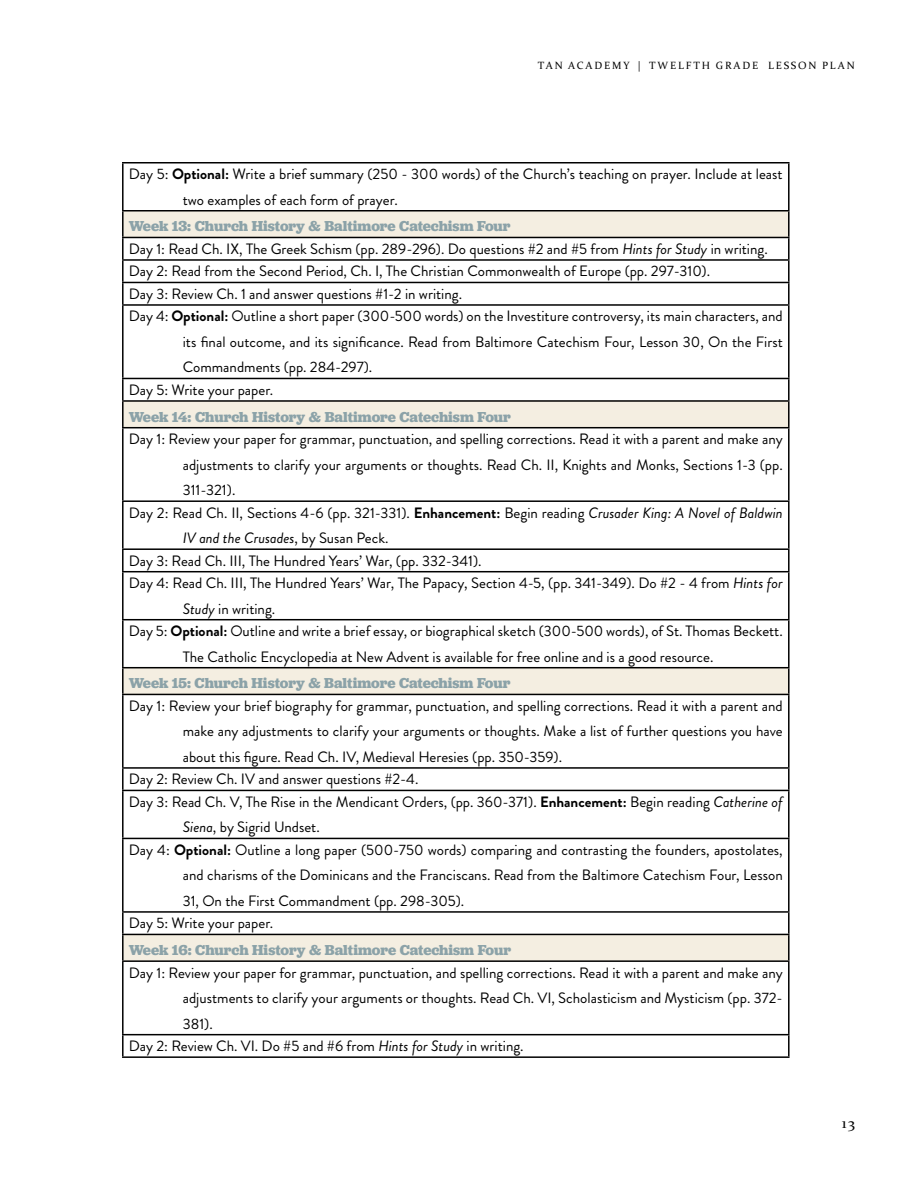
<style>
.page{position:relative;width:918px;height:1188px;background:#fff}
.page>*{position:absolute;margin:0;border:0;box-sizing:border-box;transform-origin:0 0}
.t1{font:15px/25.5px "Brandon Grotesque";color:#000}
.t2{font:700 15px "Jubilat";letter-spacing:-.005em;color:#8ba2a8}
.t3{font:15px "Constantia";color:#000}
.t4{font:10.5px "Constantia";letter-spacing:.18em;color:#000}
.s1{font-weight:700}
.s2{font-style:italic}
</style>
<div class="page">
<svg style="left:124px;top:212px;width:664px;height:748px;fill:#f4eee1"></svg>
<hr style="left:122px;top:162px;width:668px;height:2px;background:#000">
<hr style="left:122px;top:164px;width:2px;height:46px;background:#000">
<hr style="left:788px;top:164px;width:2px;height:46px;background:#000">
<hr style="left:122px;top:238px;width:2px;height:21px;background:#000">
<hr style="left:788px;top:238px;width:2px;height:21px;background:#000">
<hr style="left:122px;top:259px;width:668px;height:2px;background:#000">
<hr style="left:122px;top:261px;width:2px;height:21px;background:#000">
<hr style="left:788px;top:261px;width:2px;height:21px;background:#000">
<hr style="left:122px;top:282px;width:668px;height:1px;background:#000">
<hr style="left:122px;top:283px;width:2px;height:21px;background:#000">
<hr style="left:788px;top:283px;width:2px;height:21px;background:#000">
<hr style="left:122px;top:304px;width:668px;height:2px;background:#000">
<hr style="left:122px;top:306px;width:2px;height:72px;background:#000">
<hr style="left:788px;top:306px;width:2px;height:72px;background:#000">
<hr style="left:122px;top:378px;width:668px;height:1px;background:#000">
<hr style="left:122px;top:379px;width:2px;height:21px;background:#000">
<hr style="left:788px;top:379px;width:2px;height:21px;background:#000">
<hr style="left:122px;top:428px;width:2px;height:72px;background:#000">
<hr style="left:788px;top:428px;width:2px;height:72px;background:#000">
<hr style="left:122px;top:500px;width:668px;height:2px;background:#000">
<hr style="left:122px;top:502px;width:2px;height:46px;background:#000">
<hr style="left:788px;top:502px;width:2px;height:46px;background:#000">
<hr style="left:122px;top:548px;width:668px;height:2px;background:#000">
<hr style="left:122px;top:550px;width:2px;height:21px;background:#000">
<hr style="left:788px;top:550px;width:2px;height:21px;background:#000">
<hr style="left:122px;top:571px;width:668px;height:1px;background:#000">
<hr style="left:122px;top:572px;width:2px;height:47px;background:#000">
<hr style="left:788px;top:572px;width:2px;height:47px;background:#000">
<hr style="left:122px;top:619px;width:668px;height:1px;background:#000">
<hr style="left:122px;top:620px;width:2px;height:47px;background:#000">
<hr style="left:788px;top:620px;width:2px;height:47px;background:#000">
<hr style="left:122px;top:695px;width:2px;height:72px;background:#000">
<hr style="left:788px;top:695px;width:2px;height:72px;background:#000">
<hr style="left:122px;top:767px;width:668px;height:2px;background:#000">
<hr style="left:122px;top:769px;width:2px;height:21px;background:#000">
<hr style="left:788px;top:769px;width:2px;height:21px;background:#000">
<hr style="left:122px;top:790px;width:668px;height:1px;background:#000">
<hr style="left:122px;top:791px;width:2px;height:47px;background:#000">
<hr style="left:788px;top:791px;width:2px;height:47px;background:#000">
<hr style="left:122px;top:838px;width:668px;height:1px;background:#000">
<hr style="left:122px;top:839px;width:2px;height:72px;background:#000">
<hr style="left:788px;top:839px;width:2px;height:72px;background:#000">
<hr style="left:122px;top:911px;width:668px;height:2px;background:#000">
<hr style="left:122px;top:913px;width:2px;height:21px;background:#000">
<hr style="left:788px;top:913px;width:2px;height:21px;background:#000">
<hr style="left:122px;top:962px;width:2px;height:72px;background:#000">
<hr style="left:788px;top:962px;width:2px;height:72px;background:#000">
<hr style="left:122px;top:1034px;width:668px;height:1px;background:#000">
<hr style="left:122px;top:1035px;width:2px;height:21px;background:#000">
<hr style="left:788px;top:1035px;width:2px;height:21px;background:#000">
<hr style="left:122px;top:1056px;width:668px;height:2px;background:#000">
<hr style="left:122px;top:210px;width:668px;height:2px;background:#000">
<hr style="left:122px;top:211px;width:2px;height:26px;background:#000">
<hr style="left:788px;top:211px;width:2px;height:26px;background:#000">
<hr style="left:122px;top:237px;width:668px;height:1px;background:#000">
<hr style="left:122px;top:400px;width:668px;height:2px;background:#000">
<hr style="left:122px;top:402px;width:2px;height:25px;background:#000">
<hr style="left:788px;top:402px;width:2px;height:25px;background:#000">
<hr style="left:122px;top:427px;width:668px;height:1px;background:#000">
<hr style="left:122px;top:667px;width:668px;height:1px;background:#000">
<hr style="left:122px;top:668px;width:2px;height:26px;background:#000">
<hr style="left:788px;top:668px;width:2px;height:26px;background:#000">
<hr style="left:122px;top:694px;width:668px;height:1px;background:#000">
<hr style="left:122px;top:934px;width:668px;height:1px;background:#000">
<hr style="left:122px;top:935px;width:2px;height:25px;background:#000">
<hr style="left:788px;top:935px;width:2px;height:25px;background:#000">
<hr style="left:122px;top:960px;width:668px;height:2px;background:#000">
<div style="left:129px;top:243px;width:654px;height:15px;background:#fff"></div>
<div style="left:129px;top:266px;width:654px;height:15px;background:#fff"></div>
<div style="left:129px;top:288px;width:654px;height:15px;background:#fff"></div>
<div style="left:129px;top:311px;width:654px;height:66px;background:#fff"></div>
<div style="left:129px;top:384px;width:654px;height:15px;background:#fff"></div>
<div style="left:129px;top:434px;width:654px;height:66px;background:#fff"></div>
<div style="left:129px;top:507px;width:654px;height:41px;background:#fff"></div>
<div style="left:129px;top:555px;width:654px;height:15px;background:#fff"></div>
<div style="left:129px;top:578px;width:654px;height:40px;background:#fff"></div>
<div style="left:129px;top:626px;width:654px;height:40px;background:#fff"></div>
<div style="left:129px;top:700px;width:654px;height:66px;background:#fff"></div>
<div style="left:129px;top:774px;width:654px;height:15px;background:#fff"></div>
<div style="left:129px;top:796px;width:654px;height:41px;background:#fff"></div>
<div style="left:129px;top:844px;width:654px;height:66px;background:#fff"></div>
<div style="left:129px;top:918px;width:654px;height:15px;background:#fff"></div>
<p class="t4" style="left:538px;top:58px;width:130px">TAN ACADEMY | TWELFTH</p>
<p class="t4" style="left:716px;top:58px;width:19px">GRADE</p>
<p class="t4" style="left:768px;top:58px;width:17px">LESSON</p>
<p class="t4" style="left:822px;top:58px;width:17px">PLAN</p>
<p class="t1" style="left:183px;top:162px;width:601px;text-indent:-54px">Day 5: <span class="s1">Optional:</span> Write a brief summary (250 - 300 words) of the Church’s teaching on prayer. Include at least two examples of each form of prayer.</p>
<p class="t2" style="left:129px;top:217px;width:383px">Week 13: Church History &amp; Baltimore Catechism Four</p>
<p class="t1" style="left:129px;top:238px;width:655px;line-height:22.5px">Day 1: Read Ch. IX, The Greek Schism (pp. 289-296). Do questions #2 and #5 from <span class="s2">Hints for Study</span> in writing.<br>Day 2: Read from the Second Period, Ch. I, The Christian Commonwealth of Europe (pp. 297-310).<br>Day 3: Review Ch. 1 and answer questions #1-2 in writing.<br>Day 4: <span class="s1">Optional:</span> Outline a short paper (300-500 words) on the Investiture controversy, its main characters, and</p>
<p class="t1" style="left:183px;top:329px;width:602px">its final outcome, and its significance. Read from Baltimore Catechism Four, Lesson 30, On the First<br>Commandments (pp. 284-297).</p>
<p class="t1" style="left:129px;top:377px;width:146px">Day 5: Write your paper.</p>
<p class="t2" style="left:129px;top:407px;width:384px">Week 14: Church History &amp; Baltimore Catechism Four</p>
<p class="t1" style="left:183px;top:427px;width:602px;text-align:justify;text-indent:-54px">Day 1: Review your paper for grammar, punctuation, and spelling corrections. Read it with a parent and make any adjustments to clarify your arguments or thoughts. Read Ch. II, Knights and Monks, Sections 1-3 (pp.<br>311-321).</p>
<p class="t1" style="left:183px;top:500px;width:601px;text-indent:-54px">Day 2: Read Ch. II, Sections 4-6 (pp. 321-331). <span class="s1">Enhancement:</span> Begin reading <span class="s2">Crusader King: A Novel of Baldwin<br>IV and the Crusades</span>, by Susan Peck.</p>
<p class="t1" style="left:129px;top:550px;width:655px;line-height:22.5px">Day 3: Read Ch. III, The Hundred Years’ War, (pp. 332-341).<br>Day 4: Read Ch. III, The Hundred Years’ War, The Papacy, Section 4-5, (pp. 341-349). Do #2 - 4 from <span class="s2">Hints for</span></p>
<p class="t1" style="left:129px;top:598px;width:656px;line-height:22.5px;text-indent:54px"><span class="s2">Study</span> in writing.<br>Day 5: <span class="s1">Optional:</span> Outline and write a brief essay, or biographical sketch (300-500 words), of St. Thomas Beckett.</p>
<p class="t1" style="left:183px;top:644px;width:532px">The Catholic Encyclopedia at New Advent is available for free online and is a good resource.</p>
<p class="t2" style="left:129px;top:674px;width:383px">Week 15: Church History &amp; Baltimore Catechism Four</p>
<p class="t1" style="left:183px;top:693px;width:602px;text-align:justify;text-indent:-54px">Day 1: Review your brief biography for grammar, punctuation, and spelling corrections. Read it with a parent and make any adjustments to clarify your arguments or thoughts. Make a list of further questions you have about this figure. Read Ch. IV, Medieval Heresies (pp. 350-359).</p>
<p class="t1" style="left:129px;top:768px;width:656px;line-height:22.5px">Day 2: Review Ch. IV and answer questions #2-4.<br>Day 3: Read Ch. V, The Rise in the Mendicant Orders, (pp. 360-371). <span class="s1">Enhancement:</span> Begin reading <span class="s2">Catherine of</span></p>
<p class="t1" style="left:129px;top:816px;width:656px;line-height:22.5px;text-indent:54px"><span class="s2">Siena</span>, by Sigrid Undset.<br>Day 4: <span class="s1">Optional:</span> Outline a long paper (500-750 words) comparing and contrasting the founders, apostolates,</p>
<p class="t1" style="left:183px;top:863px;width:601px">and charisms of the Dominicans and the Franciscans. Read from the Baltimore Catechism Four, Lesson<br>31, On the First Commandment (pp. 298-305).</p>
<p class="t1" style="left:129px;top:911px;width:146px">Day 5: Write your paper.</p>
<p class="t2" style="left:129px;top:940px;width:384px">Week 16: Church History &amp; Baltimore Catechism Four</p>
<p class="t1" style="left:183px;top:960px;width:602px;text-align:justify;text-indent:-54px">Day 1: Review your paper for grammar, punctuation, and spelling corrections. Read it with a parent and make any adjustments to clarify your arguments or thoughts. Read Ch. VI, Scholasticism and Mysticism (pp. 372- 381).</p>
<p class="t1" style="left:129px;top:1033px;width:396px">Day 2: Review Ch. VI. Do #5 and #6 from <span class="s2">Hints for Study</span> in writing.</p>
<p class="t3" style="left:842px;top:1113px;width:15px">13</p>
</div>
